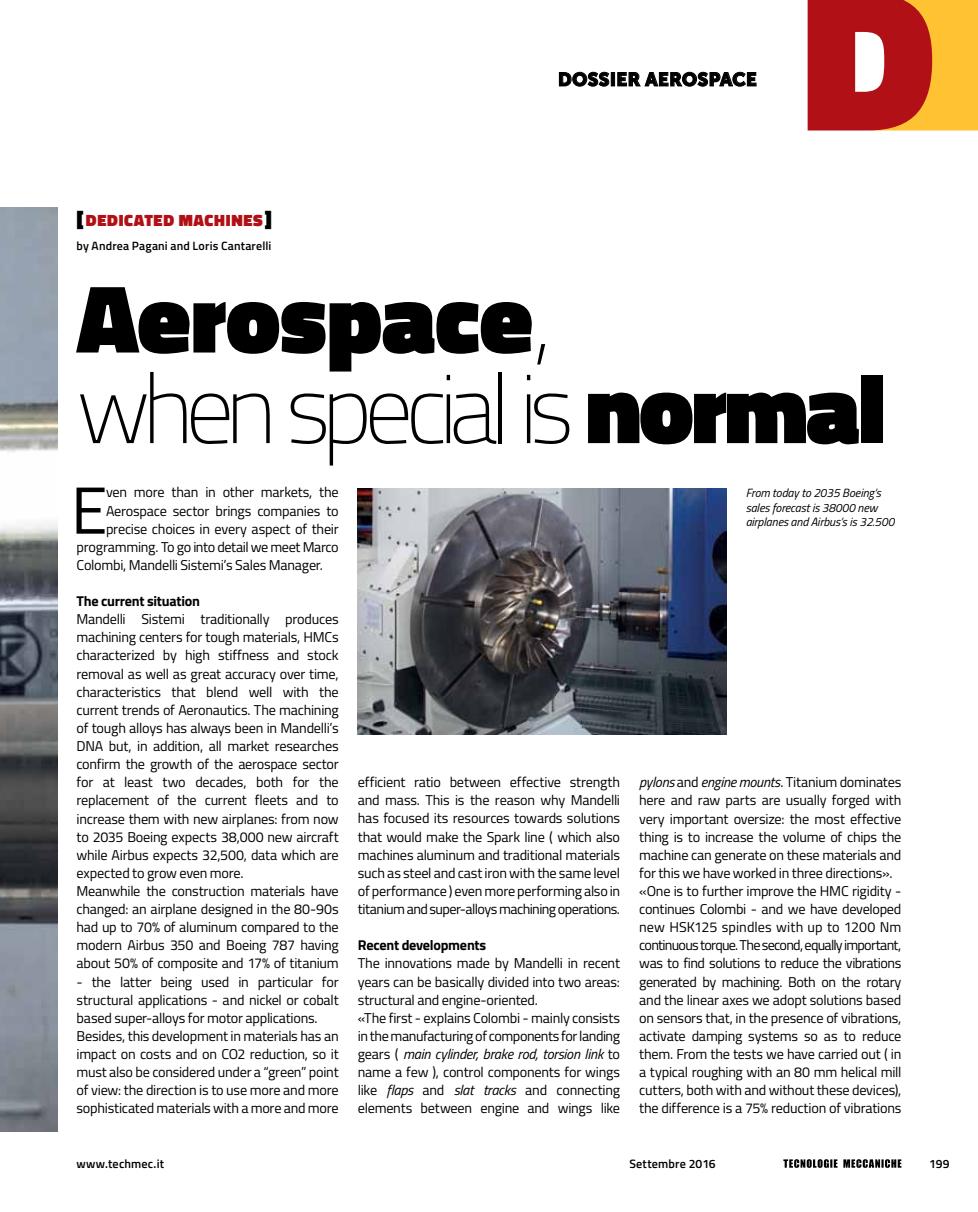
<style>
.page{position:relative;width:978px;height:1212px;background:#fff}
.page>*{position:absolute;margin:0;border:0;box-sizing:border-box;transform-origin:0 0}
.t1{font:900 204.9px "Titillium";color:#b11116}
.t2{font:900 97.5px/90.6px "Titillium";letter-spacing:-.01em;color:#000}
.t3{font:66.6px "Titillium";color:#000}
.t4{font:18.75px "Museo Sans 900";letter-spacing:.01em;color:#000}
.t5{font:18px "Museo Sans 900";letter-spacing:.05em;color:#000}
.t6{font:900 16.5px "Titillium";letter-spacing:.05em;color:#b11116}
.t7{font:14.25px/18.1px "Titillium";letter-spacing:-.02em;color:#000}
.t8{font:700 14.25px "Titillium";color:#000}
.t9{font:600 12.15px "Titillium";letter-spacing:.015em;color:#000}
.t10{font:italic 12px/14.4px "Titillium";letter-spacing:-.01em;color:#000}
.t11{font:600 12px "Titillium";letter-spacing:.015em;color:#000}
.s1{font-size:21px;color:#000}
.s2{font-weight:100}
.s3{font-style:italic}
</style>
<div class="page">
<svg style="left:783px;top:1159px;width:118px;height:9px"></svg>
<svg style="left:873px;top:0;width:105px;height:130px"></svg>
<img style="left:0;top:208px;width:57px;height:923px">
<img style="left:358px;top:488px;width:369px;height:246px">
<svg style="left:558px;top:71px;width:51px;height:16px"></svg>
<div style="left:611px;top:72px;width:4px;height:14px;border:1px solid #000"></div>
<svg style="left:617px;top:71px;width:140px;height:16px"></svg>
<p class="t5" style="left:557px;top:69px;width:116px">DOSSIER AERO</p>
<p class="t5" style="left:699px;top:69px;width:90px">NAUTI CO</p>
<h3 class="t4" style="left:558px;top:69px;width:200px">DOSSIER AEROSPACE</h3>
<h1 class="t1" style="left:801px;top:-91px;width:135px">D</h1>
<p class="t6" style="left:77px;top:208px;width:197px"><span class="s1">[</span>dedicateD MACHINES<span class="s1">]</span></p>
<p class="t11" style="left:77px;top:237px;width:196px">by Andrea Pagani and Loris Cantarelli</p>
<h2 class="t2" style="left:77px;top:273px;width:810px">Aerospace<span class="s2">,<br>when special is</span> normal</h2>
<h3 class="t3" style="left:71px;top:462px;width:38px">E</h3>
<p class="t7" style="left:106px;top:483px;width:234px">ven more than in other markets, the</p>
<p class="t7" style="left:106px;top:501px;width:234px">Aerospace sector brings companies to</p>
<p class="t7" style="left:106px;top:519px;width:234px">precise choices in every aspect of their</p>
<p class="t7" style="left:77px;top:537px;width:264px">programming. To go into detail we meet Marco</p>
<p class="t7" style="left:77px;top:555px;width:248px">Colombi, Mandelli Sistemi’s Sales Manager.</p>
<p class="t8" style="left:77px;top:590px;width:125px">The current situation</p>
<p class="t7" style="left:77px;top:609px;width:264px">Mandelli Sistemi traditionally produces machining centers for tough materials, HMCs characterized by high stiffness and stock removal as well as great accuracy over time, characteristics that blend well with the current trends of Aeronautics. The machining of tough alloys has always been in Mandelli’s DNA but, in addition, all market researches confirm the growth of the aerospace sector for at least two decades, both for the replacement of the current fleets and to increase them with new airplanes: from now to 2035 Boeing expects 38,000 new aircraft while Airbus expects 32,500, data which are expected to grow even more.<br>Meanwhile the construction materials have changed: an airplane designed in the 80-90s had up to 70% of aluminum compared to the modern Airbus 350 and Boeing 787 having about 50% of composite and 17% of titanium</p>
<p class="t7" style="left:77px;top:972px;width:264px">- the latter being used in particular for structural applications - and nickel or cobalt based super-alloys for motor applications.<br>Besides, this development in materials has an impact on costs and on CO2 reduction, so it must also be considered under a “green” point of view: the direction is to use more and more sophisticated materials with a more and more</p>
<p class="t7" style="left:358px;top:772px;width:264px;text-align:justify">efficient ratio between effective strength and mass. This is the reason why Mandelli has focused its resources towards solutions that would make the Spark line ( which also machines aluminum and traditional materials such as steel and cast iron with the same level of performance ) even more performing also in titanium and super-alloys machining operations.</p>
<p class="t8" style="left:358px;top:934px;width:130px">Recent developments</p>
<p class="t7" style="left:358px;top:954px;width:264px">The innovations made by Mandelli in recent years can be basically divided into two areas: structural and engine-oriented.<br>«The first - explains Colombi - mainly consists in the manufacturing of components for landing gears ( <span class="s3">main cylinder, brake rod, torsion link</span> to name a few ), control components for wings like <span class="s3">flaps</span> and <span class="s3">slat tracks</span> and connecting elements between engine and wings like</p>
<p class="t10" style="left:746px;top:485px;width:150px">From today to 2035 Boeing’s sales forecast is 38000 new airplanes and Airbus’s is 32.500</p>
<p class="t7" style="left:639px;top:772px;width:264px"><span class="s3">pylons</span> and <span class="s3">engine mounts</span>. Titanium dominates here and raw parts are usually forged with very important oversize: the most effective thing is to increase the volume of chips the machine can generate on these materials and for this we have worked in three directions». «One is to further improve the HMC rigidity - continues Colombi - and we have developed new HSK125 spindles with up to 1200 Nm continuous torque. The second, equally important, was to find solutions to reduce the vibrations generated by machining. Both on the rotary and the linear axes we adopt solutions based on sensors that, in the presence of vibrations, activate damping systems so as to reduce them. From the tests we have carried out ( in a typical roughing with an 80 mm helical mill cutters, both with and without these devices), the difference is a 75% reduction of vibrations</p>
<p class="t9" style="left:77px;top:1154px;width:89px">www.techmec.it</p>
<p class="t9" style="left:629px;top:1154px;width:88px">Settembre 2016</p>
<p class="t9" style="left:929px;top:1154px;width:22px">199</p>
</div>
